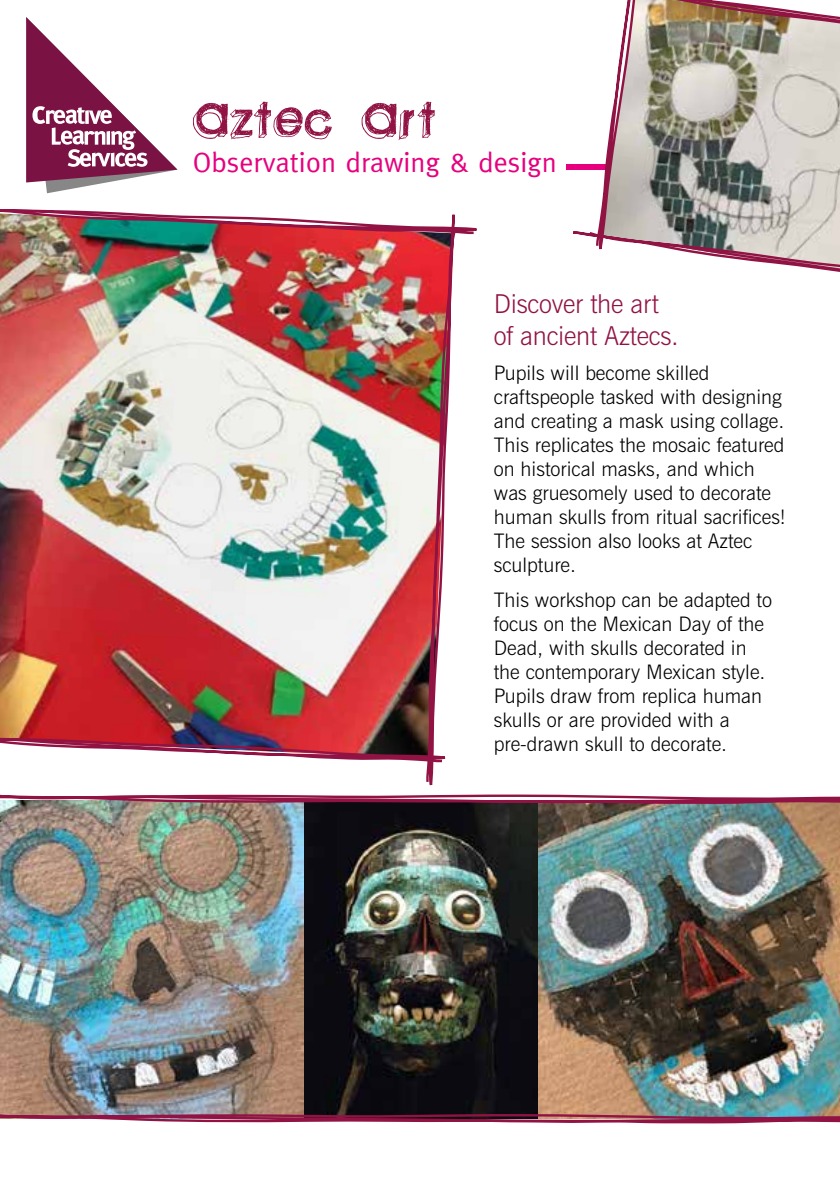
<style>
.page{position:relative;width:840px;height:1191px;background:#fff}
.page>*{position:absolute;margin:0;border:0;box-sizing:border-box;transform-origin:0 0}
.t1{font:28px "Meta";color:#e6007d}
.t2{font:300 26px/32px "News Gothic BT";letter-spacing:-.01em;color:#911344}
.t3{font:300 20px/24px "News Gothic BT";color:#000}
</style>
<div class="page">
<img style="left:0;top:805px;width:538px;height:307px">
<img style="left:538px;top:805px;width:301px;height:307px">
<img style="left:0;top:1112px;width:839px;height:12px">
<img style="left:0;top:0;width:839px;height:805px">
<h1 class="t1" style="left:193px;top:146px;width:365px">Observation drawing &amp; design</h1>
<h2 class="t2" style="left:493px;top:287px;width:186px">Discover the art of ancient Aztecs.</h2>
<p class="t3" style="left:493px;top:361px;width:293px">Pupils will become skilled craftspeople tasked with designing and creating a mask using collage.<br>This replicates the mosaic featured on historical masks, and which was gruesomely used to decorate human skulls from ritual sacrifices!<br>The session also looks at Aztec sculpture.</p>
<p class="t3" style="left:493px;top:588px;width:279px">This workshop can be adapted to focus on the Mexican Day of the<br>Dead, with skulls decorated in the contemporary Mexican style.<br>Pupils draw from replica human skulls or are provided with a pre-drawn skull to decorate.</p>
</div>
